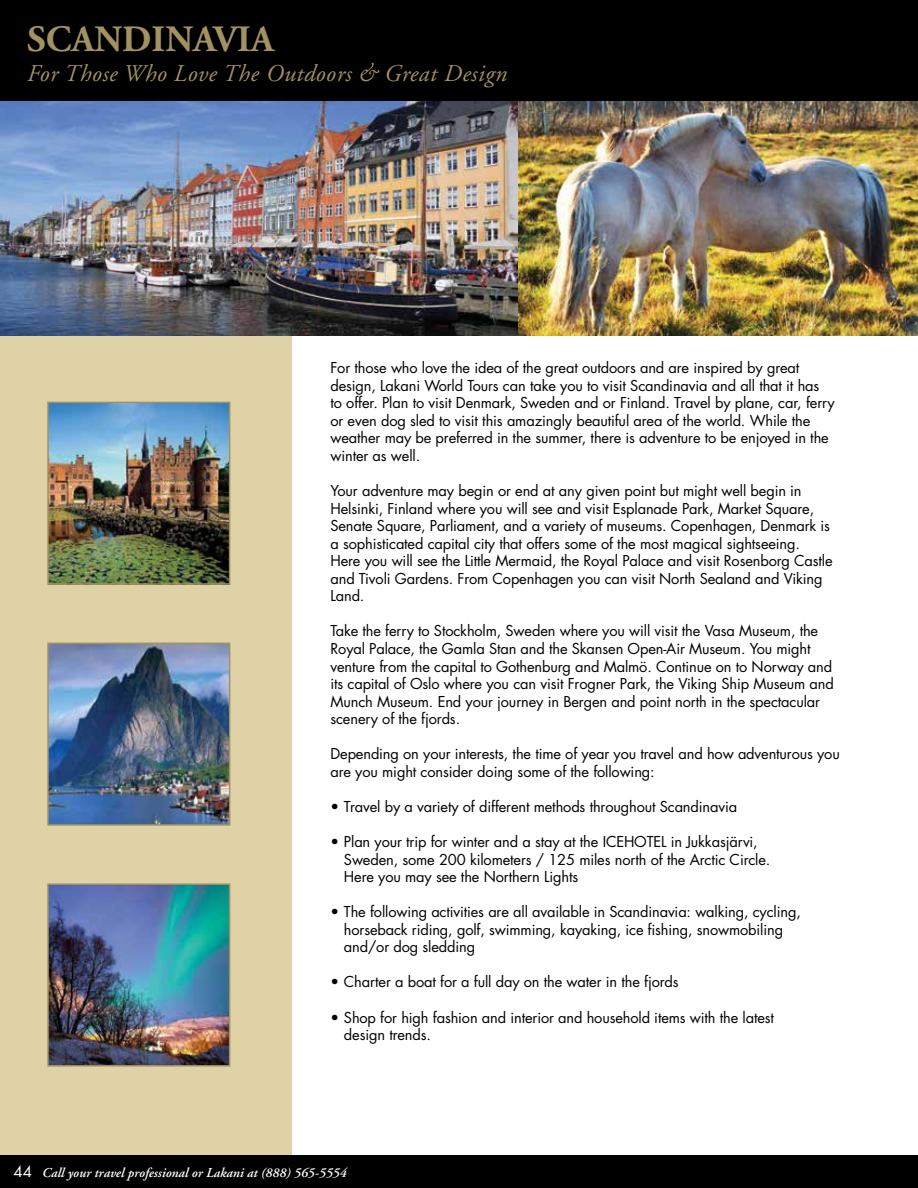
<style>
.page{position:relative;width:918px;height:1188px;background:#fff}
.page>*{position:absolute;margin:0;border:0;box-sizing:border-box;transform-origin:0 0}
.t1{font:700 37.05px "Adobe Garamond";color:#a39161}
.t2{font:italic 24px "Adobe Garamond";letter-spacing:.025em;color:#a39161}
.t3{font:14.7px/17.5px "Futura";letter-spacing:-.01em;color:#000}
.t4{font:italic 600 13.5px "Adobe Garamond";color:#fff}
.s1{font-family:"Futura";font-weight:400;font-style:normal;font-size:15px}
</style>
<div class="page">
<div style="left:0;top:321px;width:291px;height:867px;background:#dfd2a7"></div>
<img style="left:50px;top:405px;width:177px;height:177px">
<div style="left:47px;top:402px;width:183px;height:183px;border:2px solid #a39161"></div>
<img style="left:50px;top:886px;width:177px;height:178px">
<div style="left:47px;top:883px;width:183px;height:184px;border:2px solid #a39161"></div>
<img style="left:50px;top:646px;width:177px;height:177px">
<div style="left:47px;top:643px;width:183px;height:183px;border:2px solid #a39161"></div>
<div style="left:0;top:1156px;width:918px;height:32px;background:#000"></div>
<div style="left:0;top:0;width:918px;height:101px;background:#000"></div>
<img style="left:0;top:101px;width:518px;height:235px">
<img style="left:518px;top:101px;width:400px;height:235px">
<h1 class="t1" style="left:27px;top:19px;width:249px">SCANDINAVIA</h1>
<h2 class="t2" style="left:27px;top:61px;width:482px">For Those Who Love The Outdoors &amp; Great Design</h2>
<p class="t3" style="left:330px;top:359px;width:506px">For those who love the idea of the great outdoors and are inspired by great design, Lakani World Tours can take you to visit Scandinavia and all that it has<br>to offer. Plan to visit Denmark, Sweden and or Finland. Travel by plane, car, ferry or even dog sled to visit this amazingly beautiful area of the world. While the weather may be preferred in the summer, there is adventure to be enjoyed in the winter as well.</p>
<p class="t3" style="left:330px;top:482px;width:504px">Your adventure may begin or end at any given point but might well begin in Helsinki, Finland where you will see and visit Esplanade Park, Market Square, Senate Square, Parliament, and a variety of museums. Copenhagen, Denmark is a sophisticated capital city that offers some of the most magical sightseeing.<br>Here you will see the Little Mermaid, the Royal Palace and visit Rosenborg Castle and Tivoli Gardens. From Copenhagen you can visit North Sealand and Viking Land.</p>
<p class="t3" style="left:330px;top:622px;width:505px">Take the ferry to Stockholm, Sweden where you will visit the Vasa Museum, the Royal Palace, the Gamla Stan and the Skansen Open-Air Museum. You might venture from the capital to Gothenburg and Malmö. Continue on to Norway and its capital of Oslo where you can visit Frogner Park, the Viking Ship Museum and Munch Museum. End your journey in Bergen and point north in the spectacular scenery of the fjords.</p>
<p class="t3" style="left:330px;top:745px;width:511px">Depending on your interests, the time of year you travel and how adventurous you are you might consider doing some of the following:</p>
<p class="t3" style="left:330px;top:798px;width:408px">• Travel by a variety of different methods throughout Scandinavia</p>
<p class="t3" style="left:344px;top:833px;width:428px;text-indent:-13px">• Plan your trip for winter and a stay at the ICEHOTEL in Jukkasjärvi,<br>Sweden, some 200 kilometers / 125 miles north of the Arctic Circle.<br>Here you may see the Northern Lights</p>
<p class="t3" style="left:344px;top:903px;width:458px;text-indent:-13px">• The following activities are all available in Scandinavia: walking, cycling, horseback riding, golf, swimming, kayaking, ice fishing, snowmobiling and/or dog sledding</p>
<p class="t3" style="left:330px;top:973px;width:350px">• Charter a boat for a full day on the water in the fjords</p>
<p class="t3" style="left:344px;top:1008px;width:432px;text-indent:-13px">• Shop for high fashion and interior and household items with the latest design trends.</p>
<p class="t4" style="left:14px;top:1165px;width:335px"><span class="s1">44</span> Call your travel professional or Lakani at (888) 565-5554</p>
</div>
